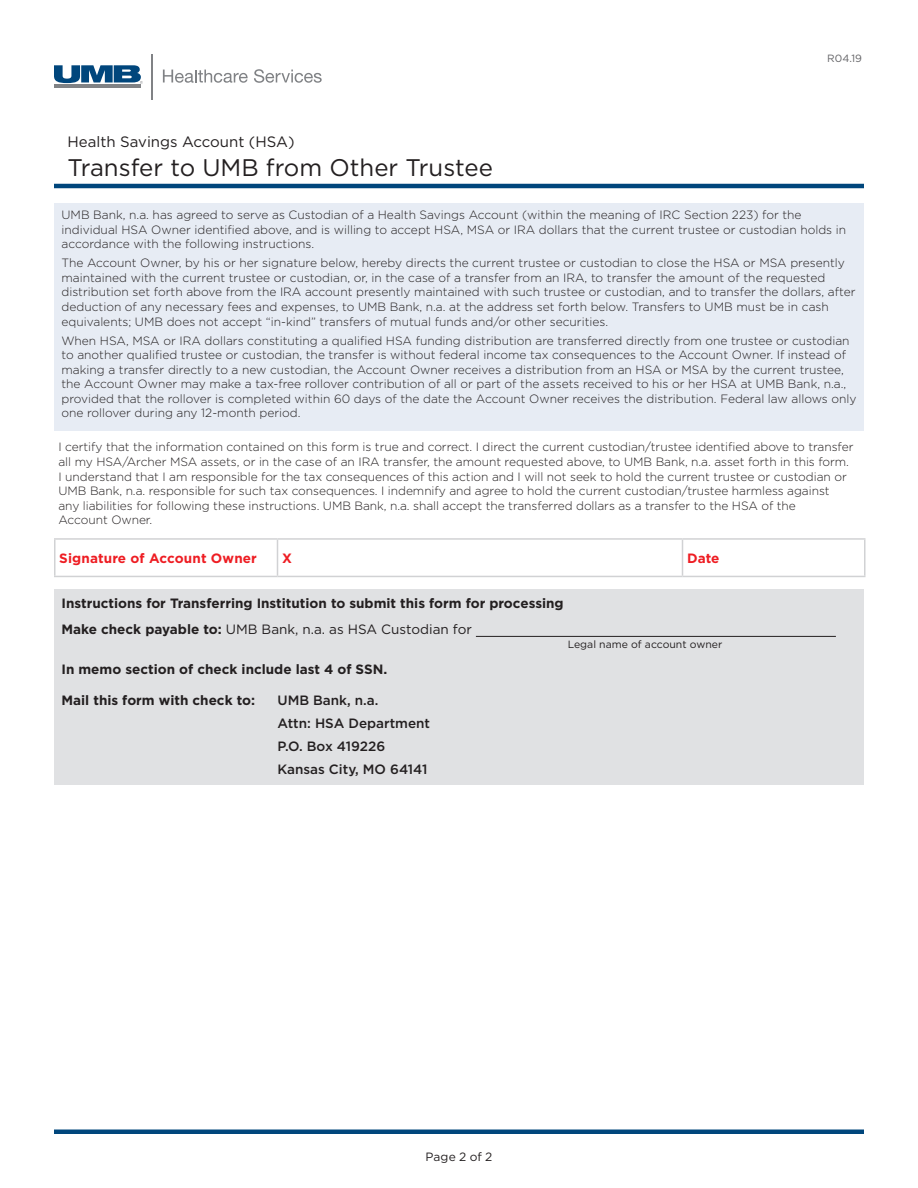
<style>
.page{position:relative;width:918px;height:1188px;background:#fff}
.page>*{position:absolute;margin:0;border:0;box-sizing:border-box;transform-origin:0 0}
.t1{font:24px "Gotham";color:#231f20}
.t2{font:15px "Gotham";color:#231f20}
.t3{font:700 13.5px/26px "Gotham";color:#231f20}
.t4{font:500 13.5px/23px "Gotham";color:#231f20}
.t5{font:700 13.5px "Gotham";letter-spacing:.01em;color:#ee1d23}
.t6{font:300 12px/14.5px "Gotham";color:#231f20}
.t7{font:12px "Gotham";letter-spacing:.005em;color:#231f20}
.t8{font:10.5px "Gotham";color:#231f20}
.t9{font:10.5px "Gotham";color:#636366}
.s1{font-weight:400}
</style>
<div class="page">
<hr style="left:151px;top:54px;width:1px;height:45px;background:#808285">
<svg style="left:163px;top:70px;width:85px;height:13px"></svg>
<svg style="left:254px;top:69px;width:68px;height:14px"></svg>
<hr style="left:54px;top:85px;width:86px;height:3px;background:#808285">
<svg style="left:54px;top:65px;width:89px;height:19px"></svg>
<hr style="left:54px;top:184px;width:810px;height:4px;background:#00467c">
<hr style="left:54px;top:1130px;width:810px;height:4px;background:#00467c">
<hr style="left:54px;top:538px;width:224px;height:2px;background:#d1d2d4">
<hr style="left:54px;top:540px;width:2px;height:36px;background:#d1d2d4">
<hr style="left:278px;top:538px;width:404px;height:2px;background:#d1d2d4">
<hr style="left:277px;top:540px;width:1px;height:36px;background:#d1d2d4">
<hr style="left:682px;top:538px;width:184px;height:2px;background:#d1d2d4">
<hr style="left:682px;top:540px;width:1px;height:36px;background:#d1d2d4">
<hr style="left:864px;top:540px;width:2px;height:36px;background:#d1d2d4">
<hr style="left:54px;top:576px;width:224px;height:1px;background:#d1d2d4">
<hr style="left:278px;top:576px;width:404px;height:1px;background:#d1d2d4">
<hr style="left:682px;top:576px;width:184px;height:1px;background:#d1d2d4">
<div style="left:54px;top:203px;width:810px;height:227px;background:#e7ecf4"></div>
<div style="left:54px;top:589px;width:810px;height:196px;background:#e0e1e3"></div>
<hr style="left:476px;top:636px;width:360px;height:1px;background:#231f20">
<p class="t2" style="left:68px;top:132px;width:229px">Health Savings Account (HSA)</p>
<h1 class="t1" style="left:68px;top:152px;width:427px">Transfer to UMB from Other Trustee</h1>
<p class="t9" style="left:827px;top:52px;width:36px">R04.19</p>
<p class="t6" style="left:62px;top:207px;width:786px">UMB Bank, n.a. has agreed to serve as Custodian of a Health Savings Account (within the meaning of IRC Section 223) for the individual HSA Owner identified above, and is willing to accept HSA, MSA or IRA dollars that the current trustee or custodian holds in accordance with the following instructions.</p>
<p class="t6" style="left:62px;top:255px;width:795px">The Account Owner, by his or her signature below, hereby directs the current trustee or custodian to close the HSA or MSA presently maintained with the current trustee or custodian, or, in the case of a transfer from an IRA, to transfer the amount of the requested distribution set forth above from the IRA account presently maintained with such trustee or custodian, and to transfer the dollars, after deduction of any necessary fees and expenses, to UMB Bank, n.a. at the address set forth below. Transfers to UMB must be in cash equivalents; UMB does not accept “in-kind” transfers of mutual funds and/or other securities.</p>
<p class="t6" style="left:62px;top:333px;width:797px">When HSA, MSA or IRA dollars constituting a qualified HSA funding distribution are transferred directly from one trustee or custodian to another qualified trustee or custodian, the transfer is without federal income tax consequences to the Account Owner. If instead of making a transfer directly to a new custodian, the Account Owner receives a distribution from an HSA or MSA by the current trustee, the Account Owner may make a tax-free rollover contribution of all or part of the assets received to his or her HSA at UMB Bank, n.a., provided that the rollover is completed within 60 days of the date the Account Owner receives the distribution. Federal law allows only one rollover during any 12-month period.</p>
<p class="t6" style="left:58px;top:440px;width:797px">I certify that the information contained on this form is true and correct. I direct the current custodian/trustee identified above to transfer all my HSA/Archer MSA assets, or in the case of an IRA transfer, the amount requested above, to UMB Bank, n.a. asset forth in this form.<br>I understand that I am responsible for the tax consequences of this action and I will not seek to hold the current trustee or custodian or UMB Bank, n.a. responsible for such tax consequences. I indemnify and agree to hold the current custodian/trustee harmless against any liabilities for following these instructions. UMB Bank, n.a. shall accept the transferred dollars as a transfer to the HSA of the<br>Account Owner.</p>
<p class="t5" style="left:59px;top:549px;width:199px">Signature of Account Owner</p>
<p class="t5" style="left:282px;top:549px;width:11px">X</p>
<p class="t5" style="left:687px;top:549px;width:34px">Date</p>
<p class="t3" style="left:62px;top:590px;width:504px">Instructions for Transferring Institution to submit this form for processing<br>Make check payable to: <span class="s1">UMB Bank, n.a. as HSA Custodian for</span></p>
<p class="t3" style="left:62px;top:657px;width:327px">In memo section of check include last 4 of SSN.</p>
<p class="t3" style="left:62px;top:687px;width:195px">Mail this form with check to:</p>
<p class="t4" style="left:278px;top:688px;width:154px">UMB Bank, n.a.<br>Attn: HSA Department<br>P.O. Box 419226<br>Kansas City, MO 64141</p>
<p class="t8" style="left:568px;top:638px;width:156px">Legal name of account owner</p>
<p class="t7" style="left:426px;top:1149px;width:68px">Page 2 of 2</p>
</div>
